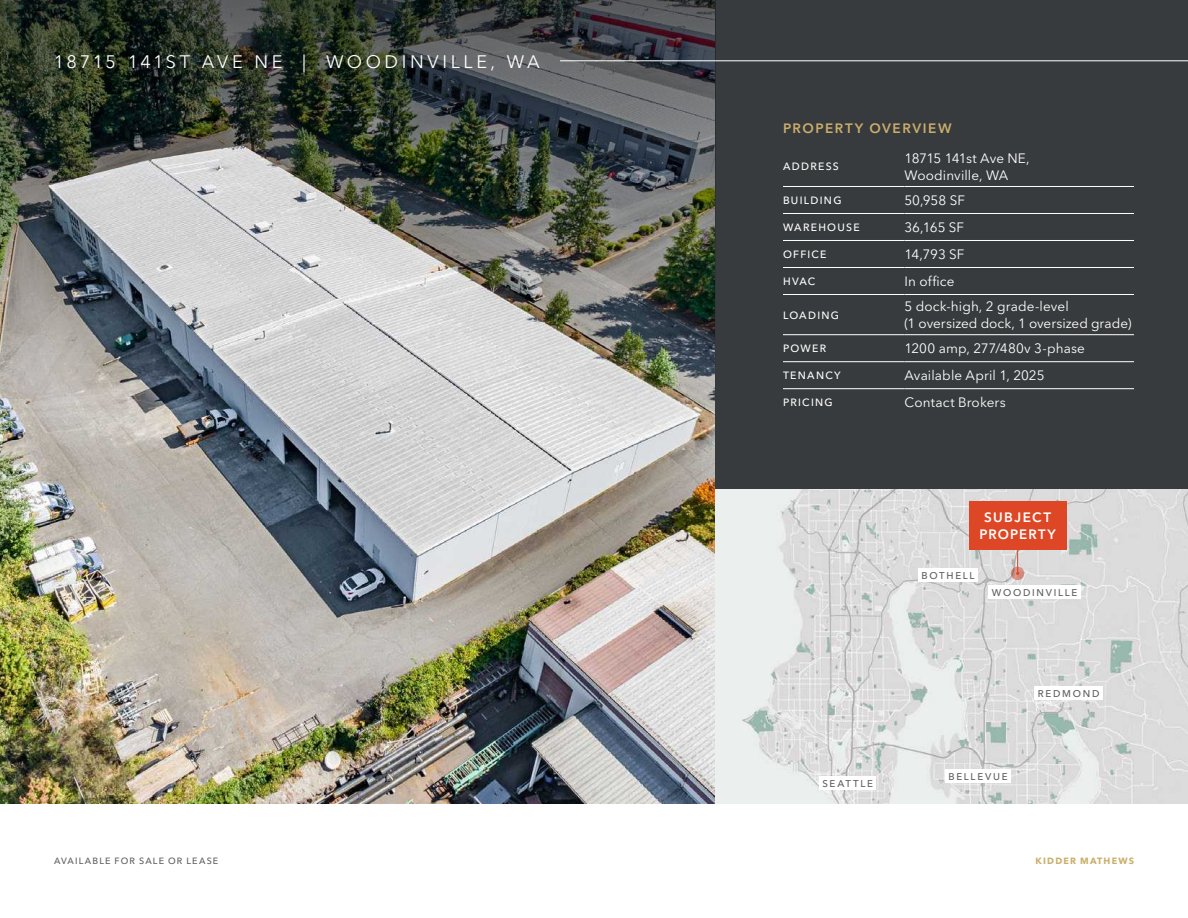
<style>
.page{position:relative;width:1188px;height:918px;background:#fff}
.page>*{position:absolute;margin:0;border:0;box-sizing:border-box;transform-origin:0 0}
.t1{font:18px "Avenir Next LT Pro";letter-spacing:.2em;color:#fff}
.t2{font:13.5px/16.5px "Avenir Next LT Pro";letter-spacing:.005em;color:#fff}
.t3{font:600 13.5px "Avenir Next LT Pro";letter-spacing:.115em;color:#cbae6c}
.t4{font:600 13.5px/16.5px "Avenir Next LT Pro";letter-spacing:.095em;color:#fff;text-align:center}
.t5{font:500 10.5px "Avenir Next LT Pro";letter-spacing:.125em;color:#fff}
.t6{font:500 9.75px "Avenir Next LT Pro";letter-spacing:.175em;color:#5f5d5e}
.t7{font:500 9px "Avenir Next LT Pro";letter-spacing:.13em;color:#5f5d5e}
.t8{font:700 9px "Avenir Next LT Pro";letter-spacing:.13em;color:#cbae6c}
</style>
<div class="page">
<img style="left:0;top:414px;width:716px;height:389px">
<div style="left:716px;top:0;width:472px;height:803px;background:#383b3d"></div>
<img style="left:0;top:0;width:716px;height:414px">
<hr style="left:783px;top:186px;width:121px;height:1px;background:#fff">
<hr style="left:904px;top:186px;width:230px;height:1px;background:#fff">
<hr style="left:783px;top:213px;width:121px;height:1px;background:#fff">
<hr style="left:904px;top:213px;width:230px;height:1px;background:#fff">
<hr style="left:783px;top:240px;width:121px;height:1px;background:#fff">
<hr style="left:904px;top:240px;width:230px;height:1px;background:#fff">
<hr style="left:783px;top:267px;width:121px;height:1px;background:#fff">
<hr style="left:904px;top:267px;width:230px;height:1px;background:#fff">
<hr style="left:783px;top:294px;width:121px;height:1px;background:#fff">
<hr style="left:904px;top:294px;width:230px;height:1px;background:#fff">
<hr style="left:783px;top:334px;width:121px;height:1px;background:#fff">
<hr style="left:904px;top:334px;width:230px;height:1px;background:#fff">
<hr style="left:783px;top:361px;width:121px;height:1px;background:#fff">
<hr style="left:904px;top:361px;width:230px;height:1px;background:#fff">
<hr style="left:783px;top:388px;width:121px;height:1px;background:#fff">
<hr style="left:904px;top:388px;width:230px;height:1px;background:#fff">
<img style="left:716px;top:489px;width:472px;height:314px">
<div style="left:819px;top:776px;width:57px;height:14px;background:#fff"></div>
<div style="left:945px;top:769px;width:66px;height:14px;background:#fff"></div>
<div style="left:918px;top:568px;width:60px;height:14px;background:#fff"></div>
<div style="left:1035px;top:686px;width:68px;height:14px;background:#fff"></div>
<div style="left:989px;top:585px;width:92px;height:14px;background:#fff"></div>
<svg style="left:1011px;top:567px;width:13px;height:13px"></svg>
<hr style="left:1017px;top:530px;width:1px;height:43px;background:#de4726">
<div style="left:969px;top:501px;width:97px;height:49px;background:#de4726"></div>
<hr style="left:560px;top:60px;width:628px;height:1px;background:#fff">
<h1 class="t1" style="left:54px;top:51px;width:488px">18715 141ST AVE NE | WOODINVILLE, WA</h1>
<p class="t3" style="left:783px;top:120px;width:170px">PROPERTY OVERVIEW</p>
<p class="t5" style="left:783px;top:160px;width:57px">ADDRESS</p>
<p class="t2" style="left:904px;top:150px;width:127px">18715 141st Ave NE,<br>Woodinville, WA</p>
<p class="t5" style="left:783px;top:194px;width:60px">BUILDING</p>
<p class="t2" style="left:904px;top:192px;width:62px">50,958 SF</p>
<p class="t5" style="left:783px;top:221px;width:78px">WAREHOUSE</p>
<p class="t2" style="left:904px;top:219px;width:61px">36,165 SF</p>
<p class="t5" style="left:783px;top:248px;width:45px">OFFICE</p>
<p class="t2" style="left:904px;top:246px;width:62px">14,793 SF</p>
<p class="t5" style="left:783px;top:275px;width:34px">HVAC</p>
<p class="t2" style="left:904px;top:273px;width:52px">In office</p>
<p class="t5" style="left:783px;top:309px;width:58px">LOADING</p>
<p class="t2" style="left:904px;top:298px;width:229px">5 dock-high, 2 grade-level<br>(1 oversized dock, 1 oversized grade)</p>
<p class="t5" style="left:783px;top:342px;width:45px">POWER</p>
<p class="t2" style="left:904px;top:340px;width:182px">1200 amp, 277/480v 3-phase</p>
<p class="t5" style="left:783px;top:369px;width:59px">TENANCY</p>
<p class="t2" style="left:904px;top:367px;width:142px">Available April 1, 2025</p>
<p class="t5" style="left:783px;top:396px;width:51px">PRICING</p>
<p class="t2" style="left:904px;top:394px;width:103px">Contact Brokers</p>
<p class="t4" style="left:979px;top:509px;width:78px">SUBJECT<br>PROPERTY</p>
<p class="t6" style="left:822px;top:777px;width:52px">SEATTLE</p>
<p class="t6" style="left:922px;top:569px;width:54px">BOTHELL</p>
<p class="t6" style="left:992px;top:586px;width:87px">WOODINVILLE</p>
<p class="t6" style="left:1038px;top:688px;width:63px">REDMOND</p>
<p class="t6" style="left:948px;top:770px;width:61px">BELLEVUE</p>
<p class="t7" style="left:54px;top:855px;width:166px">AVAILABLE FOR SALE OR LEASE</p>
<p class="t8" style="left:1036px;top:855px;width:100px">KIDDER MATHEWS</p>
</div>
